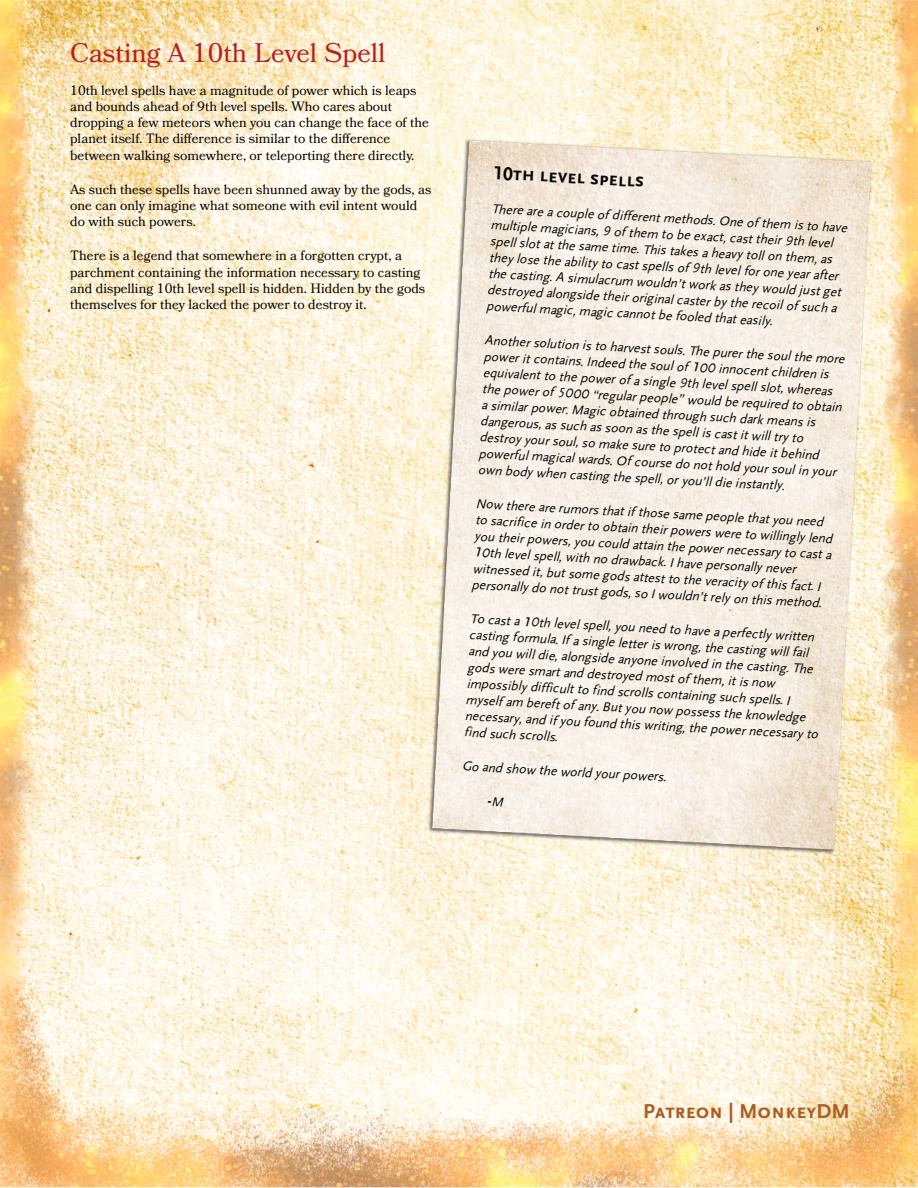
<style>
.page{position:relative;width:918px;height:1188px;background:#fff}
.page>*{position:absolute;margin:0;border:0;box-sizing:border-box;transform-origin:0 0}
.t1{font:26.85px "Bookmania";color:#b52024}
.t2{font:700 21px "Scala Sans Caps";color:#aa5d26}
.t3{font:700 19.5px "Scala Sans Caps";color:#080704}
.t4{font:italic 13.5px/16.2px "Scaly Sans";color:#080704}
.t5{font:13.5px/16.2px "Bookmania";color:#080704}
</style>
<div class="page">
<img style="left:0;top:0;width:918px;height:1188px">
<img style="left:428px;top:139px;width:445px;height:715px">
<img style="left:432px;top:140px;width:439px;height:710px">
<svg style="left:488px;top:797px;width:16px;height:10px"></svg>
<h1 class="t1" style="left:70px;top:42px;width:317px">Casting A 10th Level Spell</h1>
<p class="t5" style="left:70px;top:83px;width:360px">10th level spells have a magnitude of power which is leaps and bounds ahead of 9th level spells. Who cares about dropping a few meteors when you can change the face of the planet itself. The difference is similar to the difference between walking somewhere, or teleporting there directly.</p>
<p class="t5" style="left:70px;top:182px;width:363px">As such these spells have been shunned away by the gods, as one can only imagine what someone with evil intent would do with such powers.</p>
<p class="t5" style="left:70px;top:249px;width:356px">There is a legend that somewhere in a forgotten crypt, a parchment containing the information necessary to casting and dispelling 10th level spell is hidden. Hidden by the gods themselves for they lacked the power to destroy it.</p>
<h3 class="t3" style="left:494px;top:162px;width:152px;rotate:3deg">10th level spells</h3>
<p class="t4" style="left:492px;top:202px;width:358px;rotate:3deg">There are a couple of different methods. One of them is to have multiple magicians, 9 of them to be exact, cast their 9th level spell slot at the same time. This takes a heavy toll on them, as they lose the ability to cast spells of 9th level for one year after the casting. A simulacrum wouldn’t work as they would just get destroyed alongside their original caster by the recoil of such a powerful magic, magic cannot be fooled that easily.</p>
<p class="t4" style="left:485px;top:333px;width:362px;rotate:3deg">Another solution is to harvest souls. The purer the soul the more power it contains. Indeed the soul of 100 innocent children is equivalent to the power of a single 9th level spell slot, whereas the power of 5000 “regular people” would be required to obtain a similar power. Magic obtained through such dark means is dangerous, as such as soon as the spell is cast it will try to destroy your soul, so make sure to protect and hide it behind powerful magical wards. Of course do not hold your soul in your own body when casting the spell, or you’ll die instantly.</p>
<p class="t4" style="left:476px;top:497px;width:359px;rotate:3deg">Now there are rumors that if those same people that you need to sacrifice in order to obtain their powers were to willingly lend you their powers, you could attain the power necessary to cast a 10th level spell, with no drawback. I have personally never witnessed it, but some gods attest to the veracity of this fact. I personally do not trust gods, so I wouldn’t rely on this method.</p>
<p class="t4" style="left:470px;top:612px;width:355px;rotate:3deg">To cast a 10th level spell, you need to have a perfectly written casting formula. If a single letter is wrong, the casting will fail and you will die, alongside anyone involved in the casting. The gods were smart and destroyed most of them, it is now impossibly difficult to find scrolls containing such spells. I myself am bereft of any. But you now possess the knowledge necessary, and if you found this writing, the power necessary to find such scrolls.</p>
<p class="t4" style="left:463px;top:759px;width:206px;rotate:3deg">Go and show the world your powers.</p>
<h2 class="t2" style="left:643px;top:1100px;width:208px">Patreon | MonkeyDM</h2>
</div>
